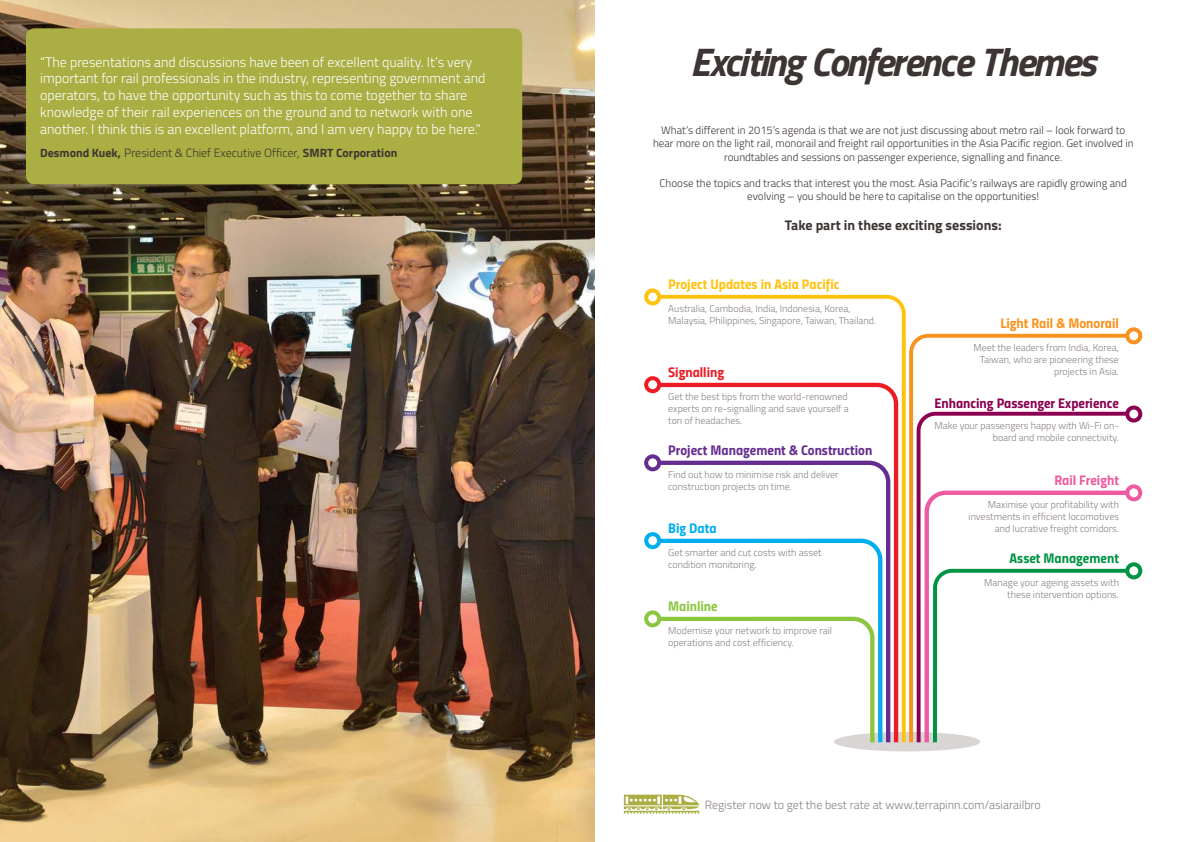
<style>
.page{position:relative;width:1191px;height:842px;background:#fff}
.page>*{position:absolute;margin:0;border:0;box-sizing:border-box;transform-origin:0 0}
.t1{font:italic 700 40px "Titillium";letter-spacing:-.045em;color:#3c3533}
.t2{font:300 14px/16.8px "Titillium";color:#fff}
.t3{font:700 14px "Titillium";color:#3c3533}
.t4{font:14px "Titillium Bold Upright";color:#662d91}
.t5{font:14px "Titillium Bold Upright";color:#8c0051}
.t6{font:14px "Titillium Bold Upright";color:#ffc20e}
.t7{font:14px "Titillium Bold Upright";color:#f7931d}
.t8{font:14px "Titillium Bold Upright";color:#009344}
.t9{font:14px "Titillium Bold Upright";color:#ef5ba1}
.t10{font:14px "Titillium Bold Upright";color:#ed1c24}
.t11{font:14px "Titillium Bold Upright";color:#8cc63f}
.t12{font:14px "Titillium Bold Upright";color:#00aeef}
.t13{font:300 12px "Titillium";color:#3c3533}
.t14{font:300 12px "Titillium";color:#88807e}
.t15{font:300 11px/13.2px "Titillium";color:#3c3533;text-align:center}
.t16{font:300 10px/12px "Titillium";color:#88807e}
.s1{font-weight:700}
</style>
<div class="page">
<div style="left:834px;top:732px;width:146px;height:19px;background:#d8d5d4;border-radius:50%"></div>
<svg style="left:659px;top:295px;width:246px;height:447px"></svg>
<div style="left:644px;top:288px;width:17px;height:17px;border:4px solid #ffc20e;border-radius:50%"></div>
<svg style="left:909px;top:334px;width:224px;height:408px"></svg>
<div style="left:1127px;top:329px;width:13px;height:13px;background:#fff;border-radius:50%"></div>
<div style="left:1125px;top:327px;width:17px;height:17px;border:4px solid #f7931d;border-radius:50%"></div>
<div style="left:1125px;top:562px;width:17px;height:17px;border:4px solid #009344;border-radius:50%"></div>
<div style="left:1125px;top:484px;width:17px;height:17px;border:4px solid #ef5ba1;border-radius:50%"></div>
<svg style="left:916px;top:412px;width:221px;height:330px"></svg>
<div style="left:1127px;top:407px;width:13px;height:13px;background:#fff;border-radius:50%"></div>
<div style="left:1125px;top:405px;width:17px;height:17px;border:4px solid #8c0051;border-radius:50%"></div>
<svg style="left:658px;top:383px;width:240px;height:359px"></svg>
<div style="left:644px;top:376px;width:17px;height:17px;border:4px solid #ed1c24;border-radius:50%"></div>
<div style="left:644px;top:532px;width:17px;height:17px;border:4px solid #00aeef;border-radius:50%"></div>
<svg style="left:660px;top:461px;width:230px;height:281px"></svg>
<div style="left:644px;top:454px;width:17px;height:17px;border:4px solid #662d91;border-radius:50%"></div>
<svg style="left:660px;top:617px;width:214px;height:125px"></svg>
<div style="left:644px;top:610px;width:17px;height:17px;border:4px solid #8cc63f;border-radius:50%"></div>
<svg style="left:624px;top:795px;width:75px;height:19px"></svg>
<img style="left:0;top:0;width:594px;height:842px">
<div style="left:26px;top:28px;width:496px;height:156px;background:#aaae43;border-radius:9px"></div>
<p class="t2" style="left:40px;top:55px;width:447px">“The presentations and discussions have been of excellent quality. It’s very important for rail professionals in the industry, representing government and operators, to have the opportunity such as this to come together to share knowledge of their rail experiences on the ground and to network with one another. I think this is an excellent platform, and I am very happy to be here.”</p>
<p class="t13" style="left:40px;top:148px;width:359px"><span class="s1">Desmond Kuek,</span> President &amp; Chief Executive Officer, <span class="s1">SMRT Corporation</span></p>
<h1 class="t1" style="left:690px;top:48px;width:407px">Exciting Conference Themes</h1>
<p class="t15" style="left:653px;top:125px;width:482px">What’s different in 2015’s agenda is that we are not just discussing about metro rail – look forward to hear more on the light rail, monorail and freight rail opportunities in the Asia Pacific region. Get involved in roundtables and sessions on passenger experience, signalling and finance.</p>
<p class="t15" style="left:659px;top:178px;width:469px">Choose the topics and tracks that interest you the most. Asia Pacific’s railways are rapidly growing and evolving – you should be here to capitalise on the opportunities!</p>
<h2 class="t3" style="left:785px;top:220px;width:218px">Take part in these exciting sessions:</h2>
<h2 class="t6" style="left:668px;top:279px;width:173px">Project Updates in Asia Pacific</h2>
<p class="t16" style="left:668px;top:304px;width:209px">Australia, Cambodia, India, Indonesia, Korea,<br>Malaysia, Philippines, Singapore, Taiwan, Thailand.</p>
<h2 class="t10" style="left:668px;top:367px;width:57px">Signalling</h2>
<p class="t16" style="left:668px;top:391px;width:182px;text-align:justify">Get the best tips from the world-renowned experts on re-signalling and save yourself a ton of headaches.</p>
<h2 class="t4" style="left:668px;top:445px;width:206px">Project Management &amp; Construction</h2>
<p class="t16" style="left:668px;top:469px;width:172px">Find out how to minimise risk and deliver construction projects on time.</p>
<h2 class="t12" style="left:668px;top:523px;width:50px">Big Data</h2>
<p class="t16" style="left:668px;top:547px;width:155px">Get smarter and cut costs with asset condition monitoring.</p>
<h2 class="t11" style="left:668px;top:601px;width:51px">Mainline</h2>
<p class="t16" style="left:668px;top:626px;width:165px">Modernise your network to improve rail operations and cost efficiency.</p>
<h2 class="t7" style="left:1000px;top:318px;width:120px">Light Rail &amp; Monorail</h2>
<p class="t16" style="left:973px;top:342px;width:147px;text-align:right">Meet the leaders from India, Korea,<br>Taiwan, who are pioneering these projects in Asia.</p>
<h2 class="t5" style="left:934px;top:398px;width:186px">Enhancing Passenger Experience</h2>
<p class="t16" style="left:934px;top:421px;width:186px;text-align:right">Make your passengers happy with Wi-Fi on&shy;board and mobile connectivity.</p>
<h2 class="t9" style="left:1054px;top:475px;width:66px">Rail Freight</h2>
<p class="t16" style="left:968px;top:499px;width:152px;text-align:right">Maximise your profitability with investments in efficient locomotives and lucrative freight corridors.</p>
<h2 class="t8" style="left:1009px;top:553px;width:111px">Asset Management</h2>
<p class="t16" style="left:984px;top:577px;width:136px;text-align:right">Manage your ageing assets with these intervention options.</p>
<p class="t14" style="left:705px;top:800px;width:337px">Register now to get the best rate at www.terrapinn.com/asiarailbro</p>
</div>
